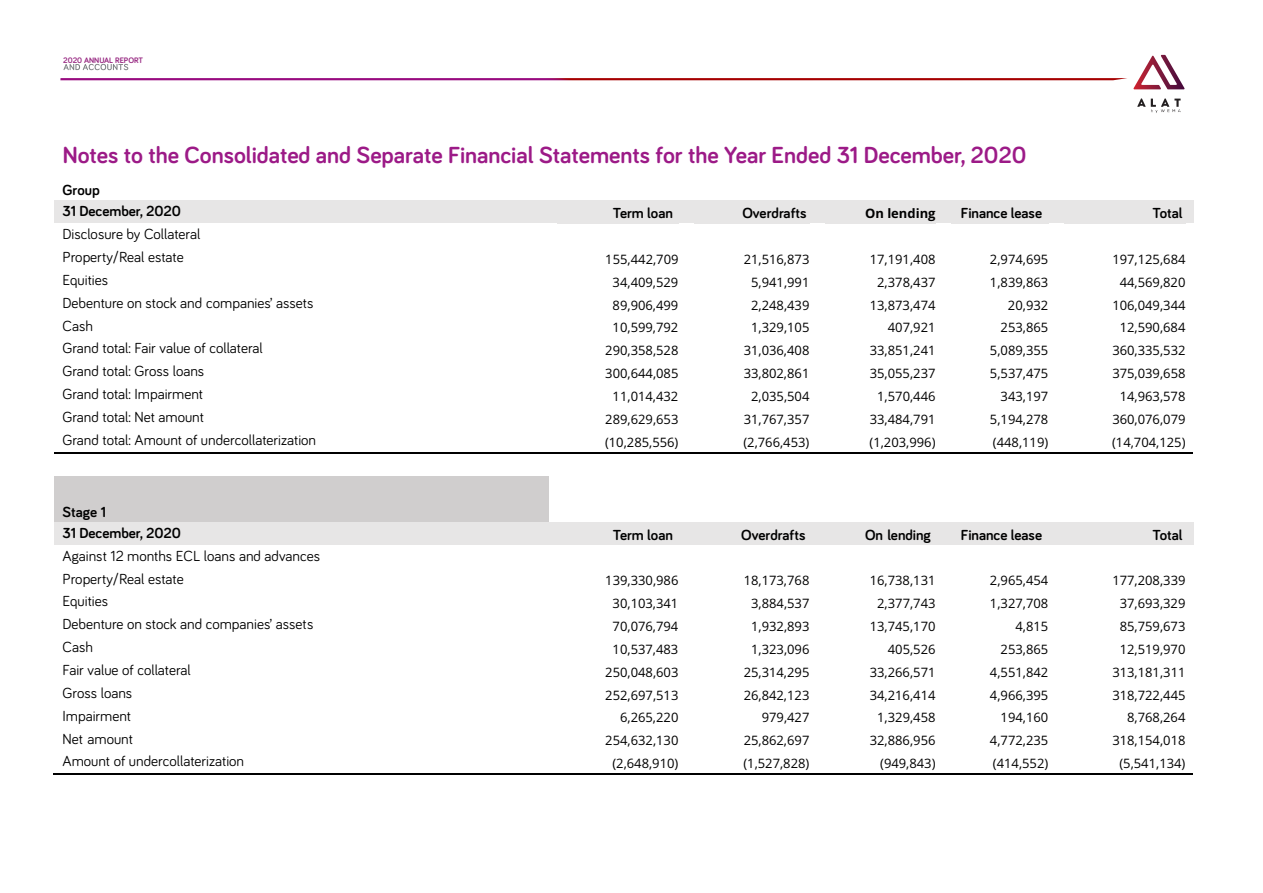
<style>
.page{position:relative;width:1263px;height:893px;background:#fff}
.page>*{position:absolute;margin:0;border:0;box-sizing:border-box;transform-origin:0 0}
.t1{font:700 24px "Bariol";color:#9c1a87}
.t2{font:15px/23px "Bariol";color:#000}
.t3{font:700 15px/21px "Bariol";color:#000}
.t4{font:13.05px "Open Sans";color:#000}
.t5{font:700 13.05px "Open Sans";color:#000}
.t6{font:700 8.1px "Bariol";color:#962580}
</style>
<div class="page">
<svg style="left:60px;top:78px;width:1067px;height:2px;background:#a41347"></svg>
<svg style="left:63px;top:64px;width:65px;height:6px"></svg>
<svg style="left:1133px;top:56px;width:20px;height:33px"></svg>
<svg style="left:1137px;top:98px;width:43px;height:15px"></svg>
<div style="left:55px;top:200px;width:494px;height:23px;background:#e7e6e6"></div>
<div style="left:549px;top:200px;width:137px;height:23px;background:#e7e6e6"></div>
<div style="left:686px;top:200px;width:131px;height:23px;background:#e7e6e6"></div>
<div style="left:817px;top:200px;width:126px;height:23px;background:#e7e6e6"></div>
<div style="left:943px;top:200px;width:113px;height:23px;background:#e7e6e6"></div>
<div style="left:1056px;top:200px;width:137px;height:23px;background:#e7e6e6"></div>
<hr style="left:55px;top:452px;width:494px;height:1px;background:#000">
<hr style="left:550px;top:452px;width:136px;height:1px;background:#000">
<hr style="left:688px;top:452px;width:129px;height:1px;background:#000">
<hr style="left:819px;top:452px;width:124px;height:1px;background:#000">
<hr style="left:945px;top:452px;width:111px;height:1px;background:#000">
<hr style="left:1057px;top:452px;width:136px;height:1px;background:#000">
<div style="left:55px;top:476px;width:494px;height:23px;background:#d0cece"></div>
<div style="left:55px;top:499px;width:494px;height:23px;background:#d0cece"></div>
<div style="left:55px;top:522px;width:494px;height:23px;background:#e7e6e6"></div>
<div style="left:549px;top:522px;width:137px;height:23px;background:#e7e6e6"></div>
<div style="left:686px;top:522px;width:131px;height:23px;background:#e7e6e6"></div>
<div style="left:817px;top:522px;width:126px;height:23px;background:#e7e6e6"></div>
<div style="left:943px;top:522px;width:113px;height:23px;background:#e7e6e6"></div>
<div style="left:1056px;top:522px;width:137px;height:23px;background:#e7e6e6"></div>
<hr style="left:54px;top:773px;width:495px;height:2px;background:#000">
<hr style="left:549px;top:773px;width:137px;height:2px;background:#000">
<hr style="left:687px;top:773px;width:130px;height:2px;background:#000">
<hr style="left:817px;top:773px;width:126px;height:2px;background:#000">
<hr style="left:944px;top:773px;width:112px;height:2px;background:#000">
<hr style="left:1056px;top:773px;width:137px;height:2px;background:#000">
<p class="t6" style="left:63px;top:56px;width:82px">2020 ANNUAL REPORT</p>
<h1 class="t1" style="left:63px;top:144px;width:965px">Notes to the Consolidated and Separate Financial Statements for the Year Ended 31 December, 2020</h1>
<p class="t3" style="left:63px;top:180px;width:120px">Group<br>31 December, 2020</p>
<p class="t2" style="left:63px;top:223px;width:139px">Disclosure by Collateral<br>Property/Real estate</p>
<p class="t3" style="left:613px;top:203px;width:62px">Term loan</p>
<p class="t3" style="left:742px;top:203px;width:66px">Overdrafts</p>
<p class="t5" style="left:865px;top:208px;width:72px">On lending</p>
<p class="t3" style="left:961px;top:203px;width:83px">Finance lease</p>
<p class="t3" style="left:1152px;top:203px;width:31px">Total</p>
<p class="t4" style="left:605px;top:254px;width:75px">155,442,709</p>
<p class="t4" style="left:744px;top:254px;width:67px">21,516,873</p>
<p class="t4" style="left:870px;top:254px;width:67px">17,191,408</p>
<p class="t4" style="left:990px;top:254px;width:60px">2,974,695</p>
<p class="t4" style="left:1112px;top:254px;width:75px">197,125,684</p>
<p class="t2" style="left:63px;top:269px;width:47px">Equities</p>
<p class="t4" style="left:613px;top:277px;width:67px">34,409,529</p>
<p class="t4" style="left:751px;top:277px;width:60px">5,941,991</p>
<p class="t4" style="left:877px;top:277px;width:60px">2,378,437</p>
<p class="t4" style="left:990px;top:277px;width:60px">1,839,863</p>
<p class="t4" style="left:1120px;top:277px;width:67px">44,569,820</p>
<p class="t2" style="left:63px;top:292px;width:252px">Debenture on stock and companies’ assets</p>
<p class="t4" style="left:613px;top:300px;width:67px">89,906,499</p>
<p class="t4" style="left:751px;top:300px;width:60px">2,248,439</p>
<p class="t4" style="left:870px;top:300px;width:67px">13,873,474</p>
<p class="t4" style="left:1008px;top:300px;width:42px">20,932</p>
<p class="t4" style="left:1112px;top:300px;width:75px">106,049,344</p>
<p class="t2" style="left:63px;top:315px;width:32px">Cash</p>
<p class="t4" style="left:613px;top:322px;width:67px">10,599,792</p>
<p class="t4" style="left:751px;top:322px;width:60px">1,329,105</p>
<p class="t4" style="left:888px;top:322px;width:49px">407,921</p>
<p class="t4" style="left:1000px;top:322px;width:49px">253,865</p>
<p class="t4" style="left:1120px;top:322px;width:67px">12,590,684</p>
<p class="t2" style="left:63px;top:338px;width:202px">Grand total: Fair value of collateral</p>
<p class="t4" style="left:605px;top:345px;width:75px">290,358,528</p>
<p class="t4" style="left:744px;top:345px;width:67px">31,036,408</p>
<p class="t4" style="left:870px;top:345px;width:67px">33,851,241</p>
<p class="t4" style="left:990px;top:345px;width:60px">5,089,355</p>
<p class="t4" style="left:1112px;top:345px;width:75px">360,335,532</p>
<p class="t2" style="left:63px;top:360px;width:143px">Grand total: Gross loans</p>
<p class="t4" style="left:605px;top:368px;width:75px">300,644,085</p>
<p class="t4" style="left:744px;top:368px;width:67px">33,802,861</p>
<p class="t4" style="left:870px;top:368px;width:67px">35,055,237</p>
<p class="t4" style="left:990px;top:368px;width:60px">5,537,475</p>
<p class="t4" style="left:1112px;top:368px;width:75px">375,039,658</p>
<p class="t2" style="left:63px;top:383px;width:142px">Grand total: Impairment</p>
<p class="t4" style="left:613px;top:391px;width:67px">11,014,432</p>
<p class="t4" style="left:751px;top:391px;width:60px">2,035,504</p>
<p class="t4" style="left:877px;top:391px;width:60px">1,570,446</p>
<p class="t4" style="left:1000px;top:391px;width:49px">343,197</p>
<p class="t4" style="left:1120px;top:391px;width:67px">14,963,578</p>
<p class="t2" style="left:63px;top:406px;width:143px">Grand total: Net amount</p>
<p class="t4" style="left:605px;top:414px;width:75px">289,629,653</p>
<p class="t4" style="left:744px;top:414px;width:67px">31,767,357</p>
<p class="t4" style="left:870px;top:414px;width:67px">33,484,791</p>
<p class="t4" style="left:990px;top:414px;width:60px">5,194,278</p>
<p class="t4" style="left:1112px;top:414px;width:75px">360,076,079</p>
<p class="t2" style="left:63px;top:429px;width:255px">Grand total: Amount of undercollaterization</p>
<p class="t4" style="left:605px;top:437px;width:75px">(10,285,556)</p>
<p class="t4" style="left:743px;top:437px;width:68px">(2,766,453)</p>
<p class="t4" style="left:869px;top:437px;width:68px">(1,203,996)</p>
<p class="t4" style="left:993px;top:437px;width:57px">(448,119)</p>
<p class="t4" style="left:1112px;top:437px;width:75px">(14,704,125)</p>
<p class="t3" style="left:63px;top:502px;width:120px">Stage 1<br>31 December, 2020</p>
<p class="t2" style="left:63px;top:545px;width:259px">Against 12 months ECL loans and advances<br>Property/Real estate</p>
<p class="t3" style="left:613px;top:525px;width:62px">Term loan</p>
<p class="t3" style="left:741px;top:525px;width:66px">Overdrafts</p>
<p class="t3" style="left:865px;top:525px;width:67px">On lending</p>
<p class="t3" style="left:961px;top:525px;width:83px">Finance lease</p>
<p class="t3" style="left:1152px;top:525px;width:31px">Total</p>
<p class="t4" style="left:605px;top:575px;width:75px">139,330,986</p>
<p class="t4" style="left:744px;top:575px;width:67px">18,173,768</p>
<p class="t4" style="left:870px;top:575px;width:67px">16,738,131</p>
<p class="t4" style="left:990px;top:575px;width:60px">2,965,454</p>
<p class="t4" style="left:1112px;top:575px;width:75px">177,208,339</p>
<p class="t2" style="left:63px;top:591px;width:47px">Equities</p>
<p class="t4" style="left:613px;top:598px;width:67px">30,103,341</p>
<p class="t4" style="left:751px;top:598px;width:60px">3,884,537</p>
<p class="t4" style="left:877px;top:598px;width:60px">2,377,743</p>
<p class="t4" style="left:990px;top:598px;width:60px">1,327,708</p>
<p class="t4" style="left:1120px;top:598px;width:67px">37,693,329</p>
<p class="t2" style="left:63px;top:613px;width:253px">Debenture on stock and companies’ assets</p>
<p class="t4" style="left:613px;top:621px;width:67px">70,076,794</p>
<p class="t4" style="left:751px;top:621px;width:60px">1,932,893</p>
<p class="t4" style="left:870px;top:621px;width:67px">13,745,170</p>
<p class="t4" style="left:1015px;top:621px;width:34px">4,815</p>
<p class="t4" style="left:1120px;top:621px;width:67px">85,759,673</p>
<p class="t2" style="left:63px;top:636px;width:32px">Cash</p>
<p class="t4" style="left:613px;top:644px;width:67px">10,537,483</p>
<p class="t4" style="left:751px;top:644px;width:60px">1,323,096</p>
<p class="t4" style="left:888px;top:644px;width:49px">405,526</p>
<p class="t4" style="left:1000px;top:644px;width:49px">253,865</p>
<p class="t4" style="left:1120px;top:644px;width:67px">12,519,970</p>
<p class="t2" style="left:63px;top:659px;width:130px">Fair value of collateral</p>
<p class="t4" style="left:605px;top:667px;width:75px">250,048,603</p>
<p class="t4" style="left:744px;top:667px;width:67px">25,314,295</p>
<p class="t4" style="left:870px;top:667px;width:67px">33,266,571</p>
<p class="t4" style="left:990px;top:667px;width:60px">4,551,842</p>
<p class="t4" style="left:1112px;top:667px;width:75px">313,181,311</p>
<p class="t2" style="left:63px;top:682px;width:71px">Gross loans</p>
<p class="t4" style="left:605px;top:690px;width:75px">252,697,513</p>
<p class="t4" style="left:744px;top:690px;width:67px">26,842,123</p>
<p class="t4" style="left:870px;top:690px;width:67px">34,216,414</p>
<p class="t4" style="left:990px;top:690px;width:60px">4,966,395</p>
<p class="t4" style="left:1112px;top:690px;width:75px">318,722,445</p>
<p class="t2" style="left:63px;top:705px;width:70px">Impairment</p>
<p class="t4" style="left:620px;top:712px;width:60px">6,265,220</p>
<p class="t4" style="left:762px;top:712px;width:49px">979,427</p>
<p class="t4" style="left:877px;top:712px;width:60px">1,329,458</p>
<p class="t4" style="left:1000px;top:712px;width:49px">194,160</p>
<p class="t4" style="left:1127px;top:712px;width:60px">8,768,264</p>
<p class="t2" style="left:63px;top:728px;width:72px">Net amount</p>
<p class="t4" style="left:605px;top:735px;width:75px">254,632,130</p>
<p class="t4" style="left:744px;top:735px;width:67px">25,862,697</p>
<p class="t4" style="left:870px;top:735px;width:67px">32,886,956</p>
<p class="t4" style="left:990px;top:735px;width:60px">4,772,235</p>
<p class="t4" style="left:1112px;top:735px;width:75px">318,154,018</p>
<p class="t2" style="left:63px;top:750px;width:183px">Amount of undercollaterization</p>
<p class="t4" style="left:612px;top:758px;width:68px">(2,648,910)</p>
<p class="t4" style="left:743px;top:758px;width:68px">(1,527,828)</p>
<p class="t4" style="left:880px;top:758px;width:57px">(949,843)</p>
<p class="t4" style="left:993px;top:758px;width:57px">(414,552)</p>
<p class="t4" style="left:1119px;top:758px;width:68px">(5,541,134)</p>
</div>
